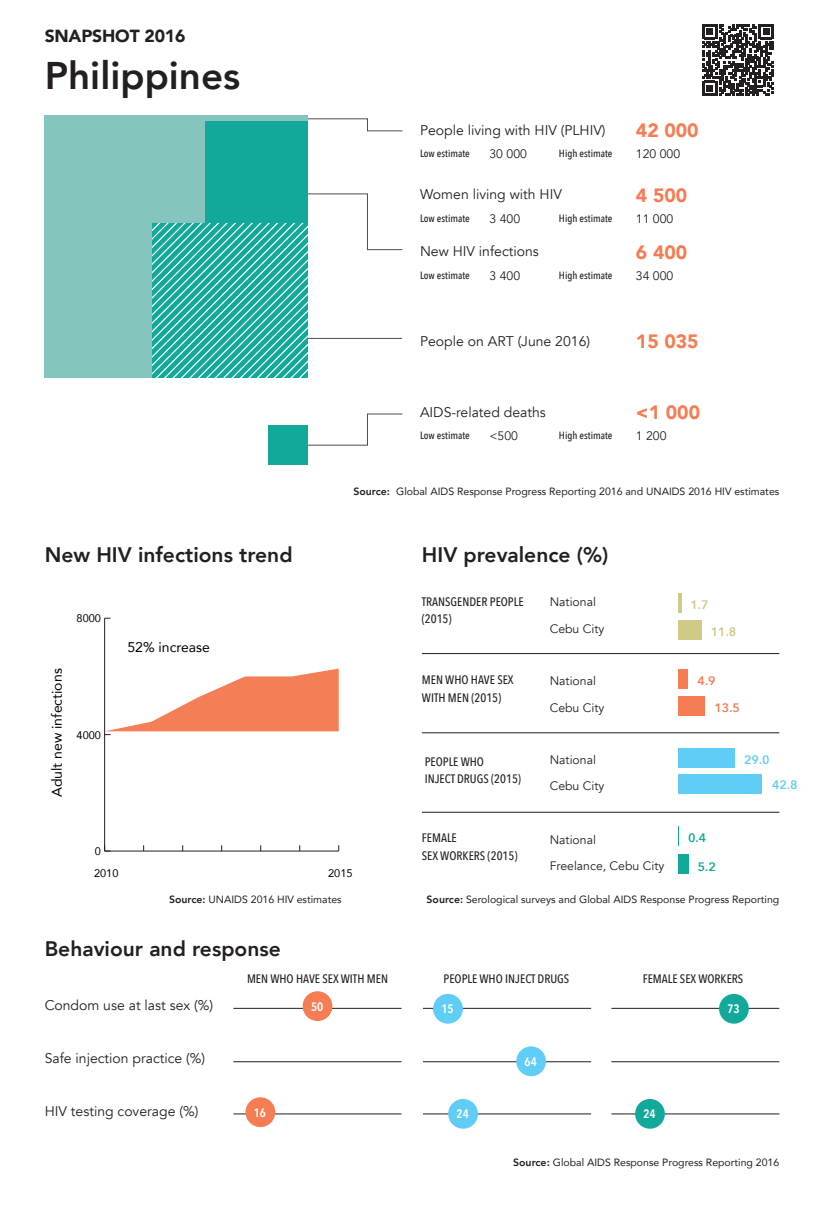
<style>
.page{position:relative;width:824px;height:1206px;background:#fff}
.page>*{position:absolute;margin:0;border:0;box-sizing:border-box;transform-origin:0 0}
.Header_H1{font:800 38.5px "Avenir";color:#231f20}
.t1{font:800 21px "Avenir";color:#231f20}
.t2{font:900 19.25px "Avenir";color:#f47d54}
.t3{font:900 17.5px "Avenir";letter-spacing:-.01em;color:#231f20}
.Country_body{font:14px "Avenir";color:#231f20}
.t4{font:14px "Avenir";color:#000}
.Country_body-2{font:500 12.25px/17.5px "Avenir Next Condensed";color:#231f20}
.Avenir_Body{font:12.25px "Avenir";color:#231f20}
.t5{font:600 12.25px "Avenir Next Condensed";color:#fff}
.t6{font:600 12.25px "Avenir Next";color:#5fcdf5}
.t7{font:600 12.25px "Avenir Next";color:#f47d54}
.t8{font:600 12.25px "Avenir Next";color:#cec984}
.t9{font:600 12.25px "Avenir Next";color:#13a99a}
.t10{font:11.03px "Avenir";color:#000}
.Notes{font:10.5px "Avenir";color:#231f20}
.Avenir_Body-2{font:500 10.5px "Avenir Next Condensed";color:#231f20}
.s1{font-weight:800}
</style>
<div class="page">
<hr style="left:422px;top:653px;width:357px;height:1px;background:#231f20">
<hr style="left:422px;top:732px;width:357px;height:1px;background:#231f20">
<hr style="left:422px;top:811px;width:357px;height:1px;background:#231f20">
<hr style="left:233px;top:1007px;width:168px;height:1px;background:#231f20">
<hr style="left:423px;top:1007px;width:168px;height:1px;background:#231f20">
<hr style="left:423px;top:1061px;width:168px;height:1px;background:#231f20">
<hr style="left:423px;top:1113px;width:168px;height:1px;background:#231f20">
<hr style="left:233px;top:1061px;width:168px;height:1px;background:#231f20">
<hr style="left:233px;top:1113px;width:168px;height:1px;background:#231f20">
<hr style="left:611px;top:1007px;width:168px;height:1px;background:#231f20">
<hr style="left:611px;top:1061px;width:168px;height:1px;background:#231f20">
<hr style="left:611px;top:1113px;width:168px;height:1px;background:#231f20">
<div style="left:678px;top:774px;width:84px;height:20px;background:#5fcdf5"></div>
<div style="left:678px;top:854px;width:10px;height:20px;background:#13a99a"></div>
<hr style="left:678px;top:593px;width:3px;height:20px;background:#cec984">
<div style="left:678px;top:619px;width:23px;height:20px;background:#cec984"></div>
<div style="left:678px;top:668px;width:9px;height:20px;background:#f47d54"></div>
<div style="left:678px;top:748px;width:57px;height:20px;background:#5fcdf5"></div>
<div style="left:678px;top:695px;width:26px;height:20px;background:#f47d54"></div>
<svg style="left:678px;top:826px;width:1px;height:20px"></svg>
<div style="left:302px;top:991px;width:30px;height:30px;background:#f47d54;border-radius:50%"></div>
<div style="left:245px;top:1097px;width:30px;height:30px;background:#f47d54;border-radius:50%"></div>
<div style="left:433px;top:993px;width:30px;height:30px;background:#5fcdf5;border-radius:50%"></div>
<div style="left:516px;top:1046px;width:30px;height:30px;background:#5fcdf5;border-radius:50%"></div>
<div style="left:448px;top:1098px;width:30px;height:30px;background:#5fcdf5;border-radius:50%"></div>
<div style="left:719px;top:993px;width:29px;height:30px;background:#13a99a;border-radius:50%"></div>
<div style="left:635px;top:1098px;width:29px;height:30px;background:#13a99a;border-radius:50%"></div>
<svg style="left:308px;top:118px;width:95px;height:14px"></svg>
<svg style="left:308px;top:413px;width:95px;height:33px"></svg>
<div style="left:45px;top:116px;width:263px;height:262px;background:#85c5bd"></div>
<div style="left:268px;top:425px;width:40px;height:39px;background:#13a99a"></div>
<div style="left:205px;top:121px;width:102px;height:102px;background:#13a99a"></div>
<svg style="left:152px;top:193px;width:251px;height:185px"></svg>
<hr style="left:105px;top:850px;width:234px;height:1px;background:#231f20">
<hr style="left:104px;top:618px;width:1px;height:233px;background:#231f20">
<svg style="left:105px;top:668px;width:234px;height:67px"></svg>
<svg style="left:702px;top:24px;width:71px;height:72px"></svg>
<h3 class="t3" style="left:45px;top:21px;width:142px">SNAPSHOT 2016</h3>
<p class="Header_H1" style="left:45px;top:46px;width:197px">Philippines</p>
<p class="Country_body" style="left:420px;top:121px;width:187px">People living with HIV (PLHIV)</p>
<p class="t2" style="left:636px;top:114px;width:64px">42 000</p>
<p class="Avenir_Body-2" style="left:420px;top:147px;width:51px">Low estimate</p>
<p class="Avenir_Body" style="left:489px;top:147px;width:39px">30 000</p>
<p class="Avenir_Body-2" style="left:559px;top:147px;width:55px">High estimate</p>
<p class="Avenir_Body" style="left:636px;top:147px;width:46px">120 000</p>
<p class="Country_body" style="left:420px;top:186px;width:143px">Women living with HIV</p>
<p class="t2" style="left:636px;top:179px;width:53px">4 500</p>
<p class="Avenir_Body-2" style="left:420px;top:212px;width:51px">Low estimate</p>
<p class="Avenir_Body" style="left:489px;top:211px;width:32px">3 400</p>
<p class="Avenir_Body-2" style="left:559px;top:212px;width:55px">High estimate</p>
<p class="Avenir_Body" style="left:636px;top:211px;width:39px">11 000</p>
<p class="Country_body" style="left:420px;top:243px;width:120px">New HIV infections</p>
<p class="t2" style="left:636px;top:236px;width:53px">6 400</p>
<p class="Avenir_Body-2" style="left:420px;top:269px;width:51px">Low estimate</p>
<p class="Avenir_Body" style="left:489px;top:268px;width:32px">3 400</p>
<p class="Avenir_Body-2" style="left:559px;top:269px;width:55px">High estimate</p>
<p class="Avenir_Body" style="left:636px;top:268px;width:39px">34 000</p>
<p class="Country_body" style="left:420px;top:332px;width:172px">People on ART (June 2016)</p>
<p class="t2" style="left:636px;top:325px;width:64px">15 035</p>
<p class="Country_body" style="left:420px;top:403px;width:127px">AIDS-related deaths</p>
<p class="t2" style="left:636px;top:396px;width:66px">&lt;1 000</p>
<p class="Avenir_Body-2" style="left:420px;top:429px;width:51px">Low estimate</p>
<p class="Avenir_Body" style="left:489px;top:429px;width:30px">&lt;500</p>
<p class="Avenir_Body-2" style="left:559px;top:429px;width:55px">High estimate</p>
<p class="Avenir_Body" style="left:636px;top:429px;width:32px">1 200</p>
<p class="Notes" style="left:353px;top:483px;width:427px"><span class="s1">Source:</span> Global AIDS Response Progress Reporting 2016 and UNAIDS 2016 HIV estimates</p>
<h2 class="t1" style="left:45px;top:538px;width:249px">New HIV infections trend</h2>
<h2 class="t1" style="left:422px;top:538px;width:188px">HIV prevalence (%)</h2>
<p class="t10" style="left:77px;top:609px;width:26px">8000</p>
<p class="t4" style="left:46px;top:797px;width:130px;rotate:-90deg">Adult new infections</p>
<p class="t10" style="left:77px;top:726px;width:26px">4000</p>
<p class="t4" style="left:127px;top:636px;width:84px">52% increase</p>
<p class="t10" style="left:95px;top:842px;width:8px">0</p>
<p class="t10" style="left:94px;top:864px;width:26px">2010</p>
<p class="t10" style="left:328px;top:864px;width:26px">2015</p>
<p class="Country_body-2" style="left:422px;top:592px;width:103px">TRANSGENDER PEOPLE (2015)</p>
<p class="Avenir_Body" style="left:549px;top:594px;width:48px">National</p>
<p class="Avenir_Body" style="left:549px;top:621px;width:56px">Cebu City</p>
<p class="Country_body-2" style="left:422px;top:671px;width:93px">MEN WHO HAVE SEX<br>WITH MEN (2015)</p>
<p class="Avenir_Body" style="left:549px;top:673px;width:48px">National</p>
<p class="Avenir_Body" style="left:549px;top:700px;width:56px">Cebu City</p>
<p class="Country_body-2" style="left:424px;top:752px;width:98px">PEOPLE WHO<br>INJECT DRUGS (2015)</p>
<p class="Avenir_Body" style="left:549px;top:752px;width:48px">National</p>
<p class="Avenir_Body" style="left:549px;top:779px;width:56px">Cebu City</p>
<p class="Country_body-2" style="left:422px;top:829px;width:97px">FEMALE<br>SEX WORKERS (2015)</p>
<p class="Avenir_Body" style="left:549px;top:832px;width:48px">National</p>
<p class="Avenir_Body" style="left:549px;top:858px;width:116px">Freelance, Cebu City</p>
<p class="t8" style="left:690px;top:594px;width:20px">1.7</p>
<p class="t8" style="left:710px;top:621px;width:27px">11.8</p>
<p class="t7" style="left:697px;top:669px;width:20px">4.9</p>
<p class="t7" style="left:714px;top:696px;width:27px">13.5</p>
<p class="t6" style="left:744px;top:749px;width:27px">29.0</p>
<p class="t9" style="left:688px;top:827px;width:20px">0.4</p>
<p class="t9" style="left:697px;top:856px;width:20px">5.2</p>
<p class="t6" style="left:772px;top:774px;width:27px">42.8</p>
<p class="Notes" style="left:169px;top:891px;width:174px"><span class="s1">Source:</span> UNAIDS 2016 HIV estimates</p>
<p class="Notes" style="left:426px;top:891px;width:354px"><span class="s1">Source:</span> Serological surveys and Global AIDS Response Progress Reporting</p>
<h2 class="t1" style="left:45px;top:932px;width:238px">Behaviour and response</h2>
<h3 class="Country_body" style="left:45px;top:996px;width:170px">Condom use at last sex (%)</h3>
<h3 class="Country_body" style="left:45px;top:1049px;width:162px">Safe injection practice (%)</h3>
<h3 class="Country_body" style="left:45px;top:1103px;width:155px">HIV testing coverage (%)</h3>
<p class="Country_body-2" style="left:247px;top:969px;width:142px">MEN WHO HAVE SEX WITH MEN</p>
<p class="Country_body-2" style="left:443px;top:969px;width:127px">PEOPLE WHO INJECT DRUGS</p>
<p class="Country_body-2" style="left:642px;top:969px;width:102px">FEMALE SEX WORKERS</p>
<p class="t5" style="left:311px;top:995px;width:14px">50</p>
<p class="t5" style="left:727px;top:998px;width:14px">73</p>
<p class="t5" style="left:441px;top:998px;width:14px">15</p>
<p class="t5" style="left:524px;top:1050px;width:14px">64</p>
<p class="t5" style="left:254px;top:1101px;width:14px">16</p>
<p class="t5" style="left:456px;top:1103px;width:14px">24</p>
<p class="t5" style="left:643px;top:1103px;width:14px">24</p>
<p class="Notes" style="left:513px;top:1153px;width:267px"><span class="s1">Source:</span> Global AIDS Response Progress Reporting 2016</p>
</div>
